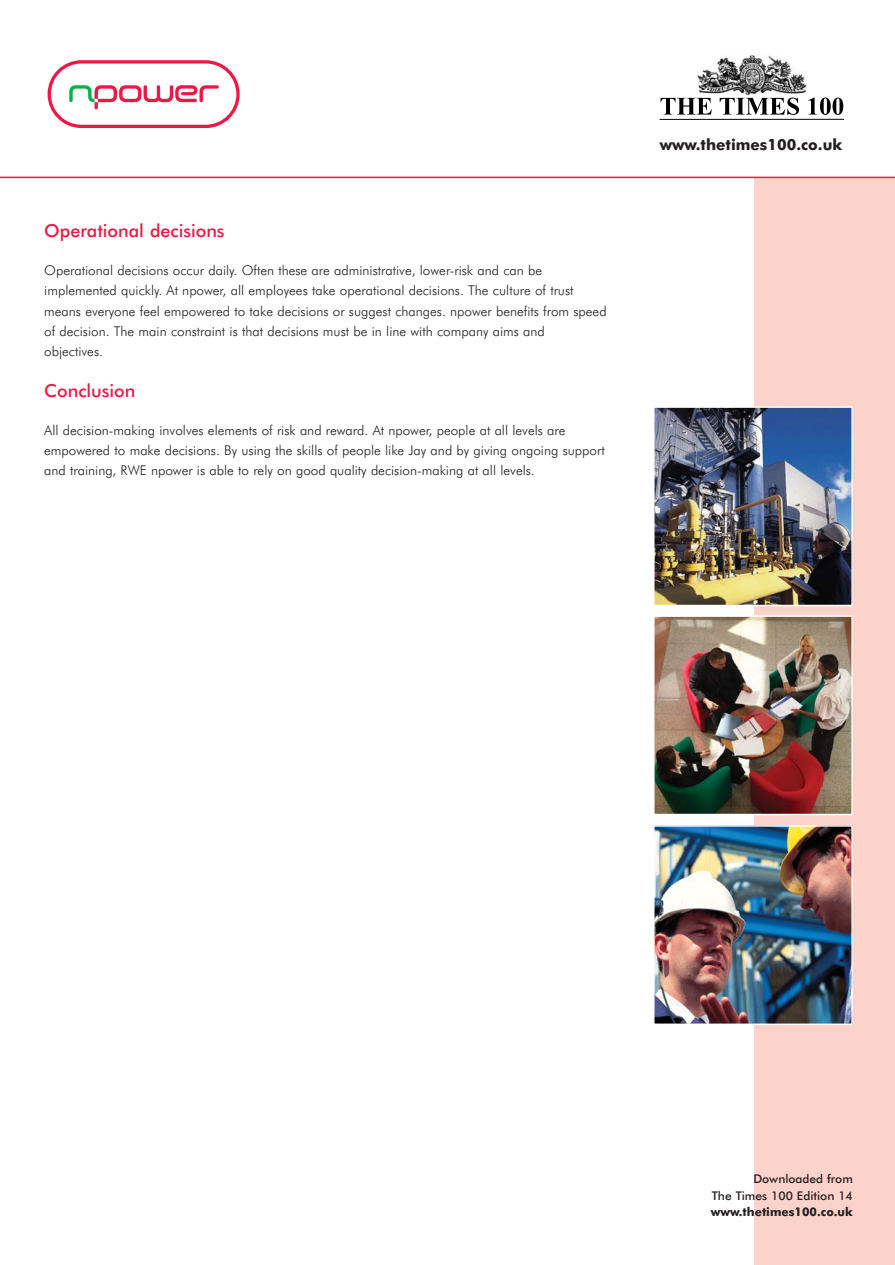
<style>
.page{position:relative;width:895px;height:1265px;background:#fff}
.page>*{position:absolute;margin:0;border:0;box-sizing:border-box;transform-origin:0 0}
.t1{font:500 18px "Futura BT";color:#ed1846}
.t2{font:700 15.45px "Futura BT";color:#231f20}
.t3{font:300 13.5px/20.2px "Futura BT";color:#231f20}
.t4{font:500 12px/16.5px "Futura BT";color:#231f20;text-align:right}
.t5{font:700 12px "Futura BT";color:#231f20}
</style>
<div class="page">
<div style="left:753px;top:177px;width:141px;height:1088px;background:#fcd3cb"></div>
<svg style="left:48px;top:60px;width:191px;height:68px"></svg>
<img style="left:696px;top:55px;width:111px;height:43px">
<svg style="left:660px;top:98px;width:51px;height:17px"></svg>
<svg style="left:719px;top:97px;width:79px;height:18px"></svg>
<svg style="left:808px;top:97px;width:35px;height:18px"></svg>
<hr style="left:659px;top:119px;width:184px;height:1px;background:#010202">
<img style="left:655px;top:618px;width:194px;height:194px">
<div style="left:652px;top:615px;width:200px;height:200px;border:2px solid #fff"></div>
<img style="left:655px;top:828px;width:194px;height:194px">
<div style="left:652px;top:825px;width:200px;height:200px;border:2px solid #fff"></div>
<img style="left:655px;top:409px;width:194px;height:194px">
<div style="left:652px;top:406px;width:200px;height:200px;border:2px solid #fff"></div>
<hr style="left:0;top:177px;width:894px;height:1px;background:#ed1846">
<h1 class="t1" style="left:44px;top:222px;width:182px">Operational decisions</h1>
<p class="t3" style="left:44px;top:261px;width:563px">Operational decisions occur daily. Often these are administrative, lower-risk and can be implemented quickly. At npower, all employees take operational decisions. The culture of trust means everyone feel empowered to take decisions or suggest changes. npower benefits from speed of decision. The main constraint is that decisions must be in line with company aims and objectives.</p>
<h1 class="t1" style="left:44px;top:381px;width:93px">Conclusion</h1>
<p class="t3" style="left:44px;top:421px;width:561px">All decision-making involves elements of risk and reward. At npower, people at all levels are empowered to make decisions. By using the skills of people like Jay and by giving ongoing support and training, RWE npower is able to rely on good quality decision-making at all levels.</p>
<p class="t2" style="left:659px;top:137px;width:184px">www.thetimes100.co.uk</p>
<p class="t4" style="left:711px;top:1171px;width:142px">Downloaded from<br>The Times 100 Edition 14</p>
<p class="t5" style="left:710px;top:1206px;width:143px">www.thetimes100.co.uk</p>
</div>
